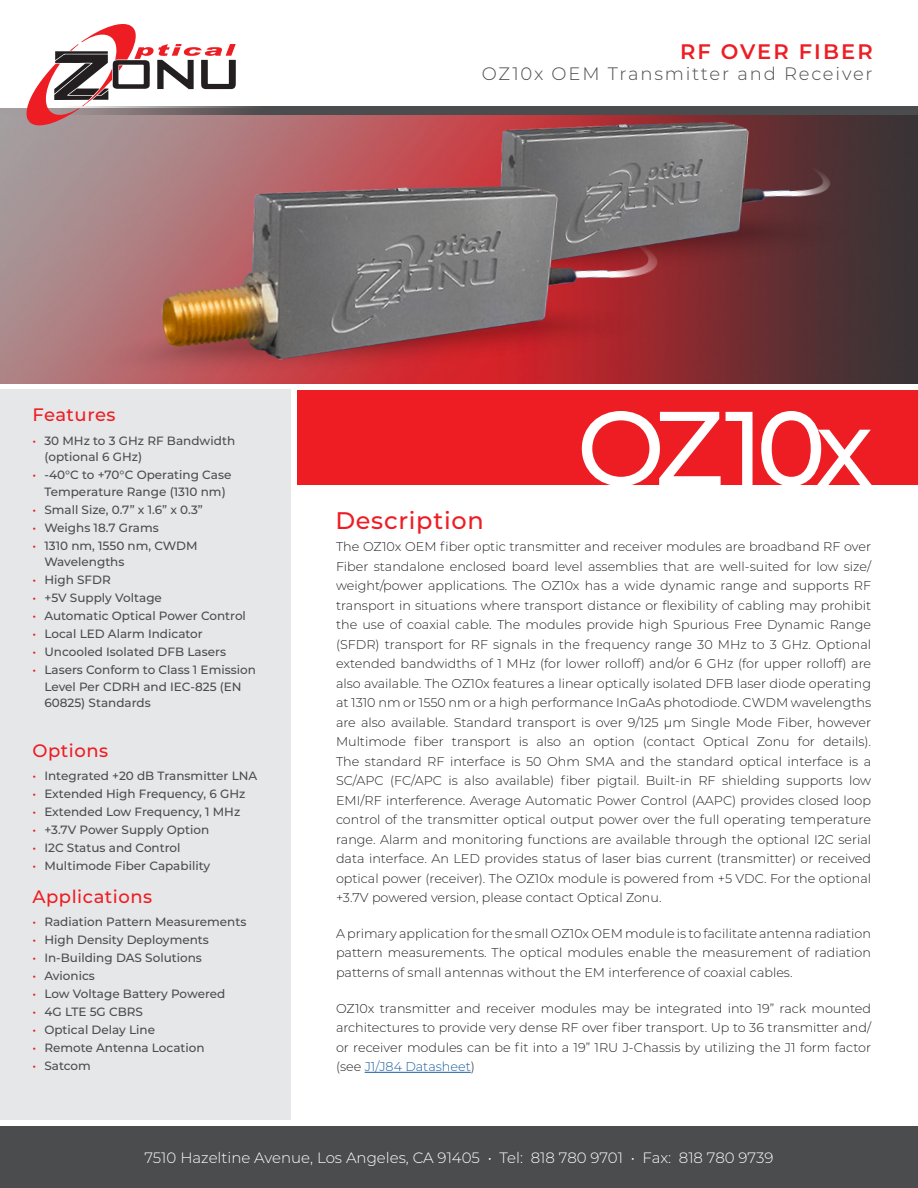
<style>
.page{position:relative;width:918px;height:1188px;background:#fff}
.page>*{position:absolute;margin:0;border:0;box-sizing:border-box;transform-origin:0 0}
.t1{font:500 105px "Montserrat";letter-spacing:-.085em;color:#fff}
.Text_Title_Fl_Lft{font:500 24px "Montserrat";letter-spacing:.03em;color:#ee1d23}
.t2{font:600 21px "Montserrat";letter-spacing:.1em;color:#ee1d23}
.t3{font:300 18px "Montserrat";letter-spacing:.1em;color:#4b4c4d}
.Features_title{font:500 18px "Montserrat";letter-spacing:.03em;color:#ee1d23}
.t4{font:300 15px "Montserrat";color:#fff}
.Text_Just{font:300 12.75px/19.5px "Montserrat";color:#231f20;text-align:justify}
.Features{font:500 12px/16.5px "Montserrat";color:#4b4c4d}
.s1{color:#ee1d23}
.s2{color:#175d9e}
</style>
<div class="page">
<img style="left:0;top:115px;width:918px;height:268px">
<div style="left:0;top:390px;width:291px;height:730px;background:#e6e7e9"></div>
<div style="left:0;top:1126px;width:918px;height:62px;background:#4b4c4d"></div>
<svg style="left:0;top:106px;width:918px;height:9px"></svg>
<svg style="left:26px;top:24px;width:210px;height:101px"></svg>
<div style="left:297px;top:390px;width:621px;height:94px;background:#ee1d23"></div>
<hr style="left:365px;top:1072px;width:106px;height:1px;background:#175d9e">
<svg style="left:66px;top:297px;width:77px;height:87px;background:#b27377"></svg>
<svg style="left:871px;top:204px;width:15px;height:90px"></svg>
<img style="left:708px;top:106px;width:163px;height:236px">
<img style="left:143px;top:78px;width:565px;height:312px">
<h3 class="t2" style="left:680px;top:36px;width:194px">RF OVER FIBER</h3>
<h3 class="t3" style="left:482px;top:62px;width:392px">OZ10x OEM Transmitter and Receiver</h3>
<p class="Features_title" style="left:32px;top:402px;width:85px">Features</p>
<p class="Features" style="left:44px;top:432px;width:192px;text-indent:-12px"><span class="s1">•</span> 30 MHz to 3 GHz RF Bandwidth (optional 6 GHz)</p>
<p class="Features" style="left:32px;top:466px;width:201px;text-align:center"><span class="s1">•</span> -40°C to +70°C Operating Case<br>Temperature Range (1310 nm)</p>
<p class="Features" style="left:32px;top:501px;width:172px"><span class="s1">•</span> Small Size, 0.7” x 1.6” x 0.3”</p>
<p class="Features" style="left:32px;top:519px;width:128px"><span class="s1">•</span> Weighs 18.7 Grams</p>
<p class="Features" style="left:44px;top:537px;width:155px;text-indent:-12px"><span class="s1">•</span> 1310 nm, 1550 nm, CWDM<br>Wavelengths</p>
<p class="Features" style="left:32px;top:571px;width:80px"><span class="s1">•</span> High SFDR</p>
<p class="Features" style="left:32px;top:589px;width:131px"><span class="s1">•</span> +5V Supply Voltage</p>
<p class="Features" style="left:32px;top:607px;width:215px"><span class="s1">•</span> Automatic Optical Power Control</p>
<p class="Features" style="left:32px;top:625px;width:172px"><span class="s1">•</span> Local LED Alarm Indicator</p>
<p class="Features" style="left:32px;top:643px;width:195px"><span class="s1">•</span> Uncooled Isolated DFB Lasers</p>
<p class="Features" style="left:44px;top:661px;width:213px;text-indent:-12px"><span class="s1">•</span> Lasers Conform to Class 1 Emission<br>Level Per CDRH and IEC-825 (EN<br>60825) Standards</p>
<p class="Features_title" style="left:32px;top:738px;width:77px">Options</p>
<p class="Features" style="left:32px;top:767px;width:226px"><span class="s1">•</span> Integrated +20 dB Transmitter LNA</p>
<p class="Features" style="left:32px;top:785px;width:214px"><span class="s1">•</span> Extended High Frequency, 6 GHz</p>
<p class="Features" style="left:32px;top:803px;width:209px"><span class="s1">•</span> Extended Low Frequency, 1 MHz</p>
<p class="Features" style="left:32px;top:821px;width:178px"><span class="s1">•</span> +3.7V Power Supply Option</p>
<p class="Features" style="left:32px;top:839px;width:150px"><span class="s1">•</span> I2C Status and Control</p>
<p class="Features" style="left:32px;top:857px;width:179px"><span class="s1">•</span> Multimode Fiber Capability</p>
<p class="Features_title" style="left:32px;top:884px;width:121px">Applications</p>
<p class="Features" style="left:32px;top:913px;width:215px"><span class="s1">•</span> Radiation Pattern Measurements</p>
<p class="Features" style="left:32px;top:931px;width:178px"><span class="s1">•</span> High Density Deployments</p>
<p class="Features" style="left:32px;top:949px;width:171px"><span class="s1">•</span> In-Building DAS Solutions</p>
<p class="Features" style="left:32px;top:967px;width:64px"><span class="s1">•</span> Avionics</p>
<p class="Features" style="left:32px;top:985px;width:194px"><span class="s1">•</span> Low Voltage Battery Powered</p>
<p class="Features" style="left:32px;top:1003px;width:112px"><span class="s1">•</span> 4G LTE 5G CBRS</p>
<p class="Features" style="left:32px;top:1021px;width:124px"><span class="s1">•</span> Optical Delay Line</p>
<p class="Features" style="left:32px;top:1039px;width:174px"><span class="s1">•</span> Remote Antenna Location</p>
<p class="Features" style="left:32px;top:1057px;width:60px"><span class="s1">•</span> Satcom</p>
<p class="t1" style="left:577px;top:375px;width:298px">OZ10x</p>
<p class="Text_Title_Fl_Lft" style="left:335px;top:503px;width:150px">Description</p>
<p class="Text_Just" style="left:336px;top:536px;width:537px">The OZ10x OEM fiber optic transmitter and receiver modules are broadband RF over Fiber standalone enclosed board level assemblies that are well-suited for low size/ weight/power applications. The OZ10x has a wide dynamic range and supports RF transport in situations where transport distance or flexibility of cabling may prohibit the use of coaxial cable. The modules provide high Spurious Free Dynamic Range (SFDR) transport for RF signals in the frequency range 30 MHz to 3 GHz. Optional extended bandwidths of 1 MHz (for lower rolloff) and/or 6 GHz (for upper rolloff) are also available. The OZ10x features a linear optically isolated DFB laser diode operating at 1310 nm or 1550 nm or a high performance InGaAs photodiode. CWDM wavelengths are also available. Standard transport is over 9/125 μm Single Mode Fiber, however Multimode fiber transport is also an option (contact Optical Zonu for details).<br>The standard RF interface is 50 Ohm SMA and the standard optical interface is a SC/APC (FC/APC is also available) fiber pigtail. Built-in RF shielding supports low EMI/RF interference. Average Automatic Power Control (AAPC) provides closed loop control of the transmitter optical output power over the full operating temperature range. Alarm and monitoring functions are available through the optional I2C serial data interface. An LED provides status of laser bias current (transmitter) or received optical power (receiver). The OZ10x module is powered from +5 VDC. For the optional +3.7V powered version, please contact Optical Zonu.</p>
<p class="Text_Just" style="left:336px;top:923px;width:537px">A primary application for the small OZ10x OEM module is to facilitate antenna radiation pattern measurements. The optical modules enable the measurement of radiation patterns of small antennas without the EM interference of coaxial cables.</p>
<p class="Text_Just" style="left:336px;top:998px;width:537px">OZ10x transmitter and receiver modules may be integrated into 19” rack mounted architectures to provide very dense RF over fiber transport. Up to 36 transmitter and/ or receiver modules can be fit into a 19” 1RU J-Chassis by utilizing the J1 form factor (see <span class="s2">J1/J84 Datasheet</span>)</p>
<p class="t4" style="left:145px;top:1147px;width:630px">7510 Hazeltine Avenue, Los Angeles, CA 91405 • Tel: 818 780 9701 • Fax: 818 780 9739</p>
</div>
